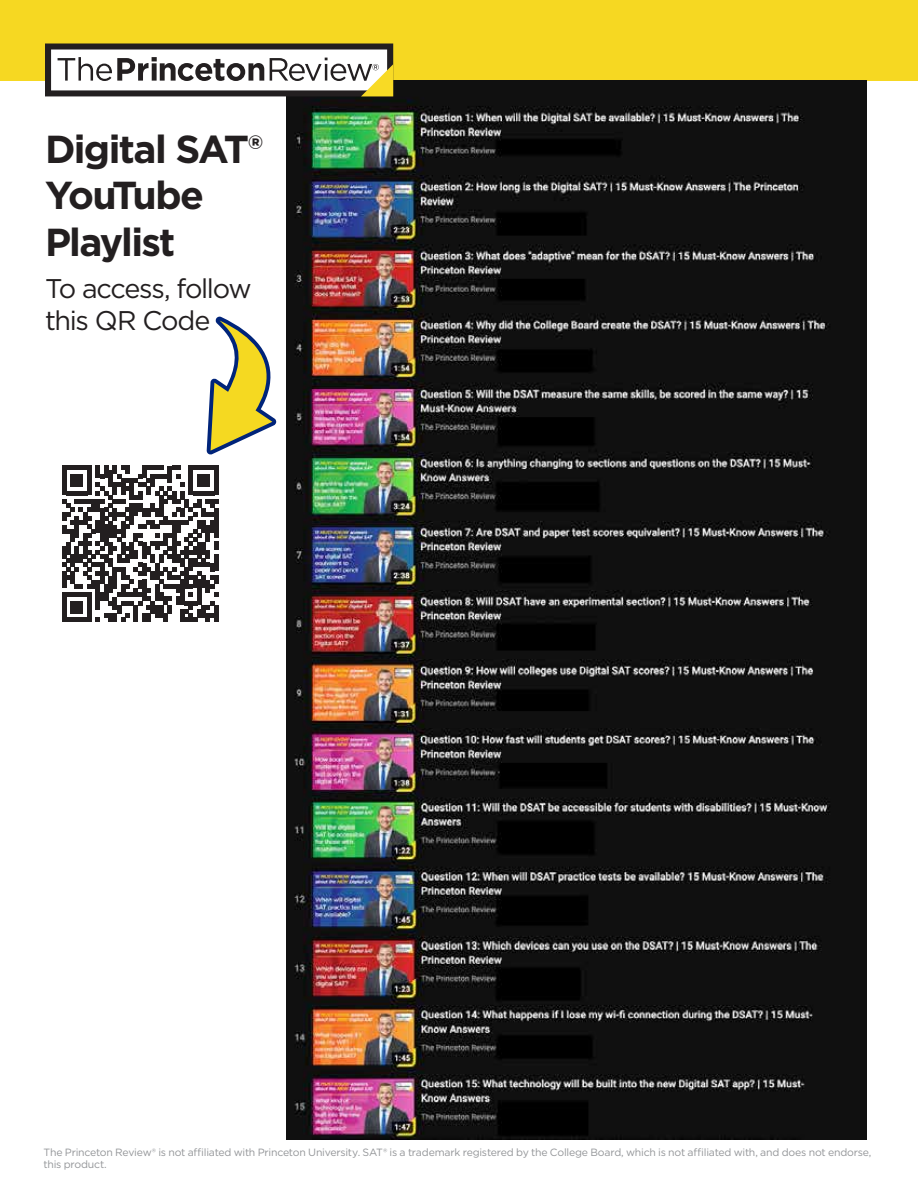
<style>
.page{position:relative;width:918px;height:1188px;background:#fff}
.page>*{position:absolute;margin:0;border:0;box-sizing:border-box;transform-origin:0 0}
.t1{font:700 39px/46.8px "Gotham";letter-spacing:-.045em;color:#231f20}
.t2{font:27px/32.4px "Gotham";letter-spacing:-.045em;color:#231f20}
.t3{font:10.5px/12.6px "Gotham";letter-spacing:-.02em;color:#939598}
</style>
<div class="page">
<div style="left:0;top:0;width:918px;height:81px;background:#f6d822"></div>
<img style="left:286px;top:80px;width:580px;height:1059px">
<svg style="left:45px;top:44px;width:348px;height:52px"></svg>
<svg style="left:62px;top:466px;width:156px;height:156px"></svg>
<hr style="left:214px;top:605px;width:4px;height:17px;background:#231f20">
<svg style="left:207px;top:316px;width:69px;height:139px"></svg>
<h1 class="t1" style="left:45px;top:125px;width:219px">Digital SAT®<br>YouTube<br>Playlist</h1>
<h2 class="t2" style="left:45px;top:272px;width:208px">To access, follow this QR Code</h2>
<p class="t3" style="left:44px;top:1146px;width:829px">The Princeton Review® is not affiliated with Princeton University. SAT® is a trademark registered by the College Board, which is not affiliated with, and does not endorse, this product.</p>
</div>
